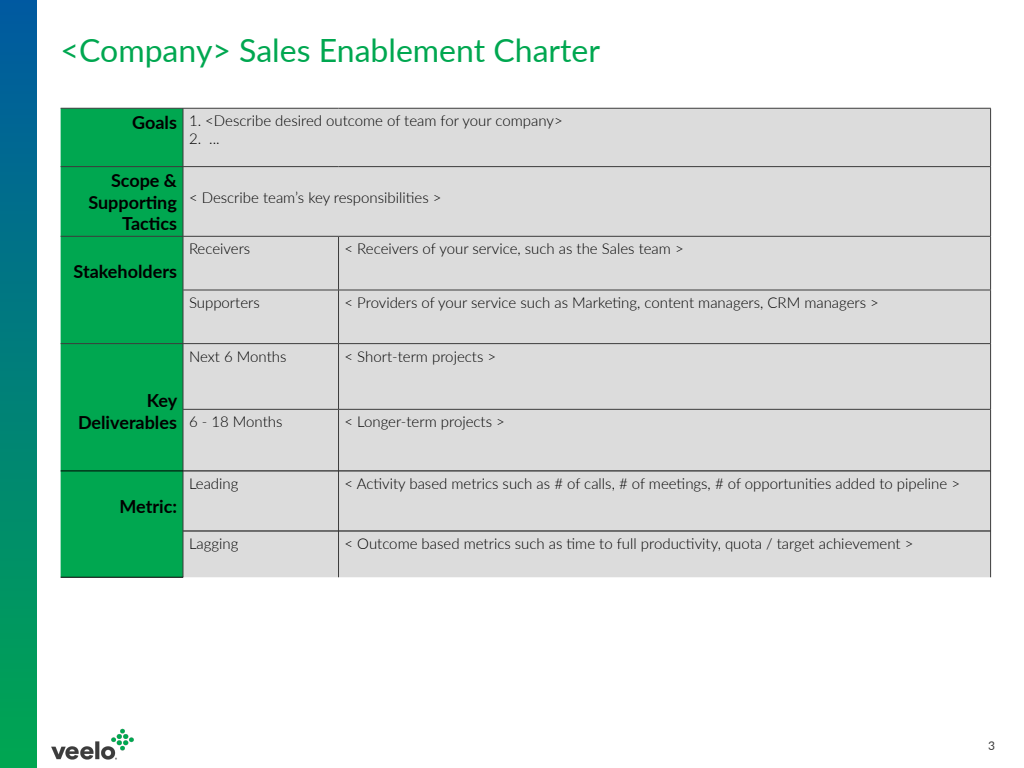
<style>
.page{position:relative;width:1024px;height:768px;background:#fff}
.page>*{position:absolute;margin:0;border:0;box-sizing:border-box;transform-origin:0 0}
.t1{font:32px "Lato";color:#00a750}
.t2{font:700 18px "Lato";color:#000}
.t3{font:300 15px "Lato";color:#000}
.t4{font:12px "Lato";color:#3c3c3c}
</style>
<div class="page">
<div style="left:0;top:0;width:36px;height:768px;background:linear-gradient(to bottom,#0059a1,#00a651)"></div>
<img style="left:51px;top:728px;width:83px;height:32px">
<div style="left:61px;top:109px;width:122px;height:468px;background:#00a750"></div>
<div style="left:184px;top:109px;width:806px;height:468px;background:#dcdcdc"></div>
<hr style="left:61px;top:108px;width:122px;height:1px;background:#3c3c3c">
<hr style="left:183px;top:108px;width:156px;height:1px;background:#3c3c3c">
<hr style="left:183px;top:108px;width:1px;height:58px;background:#3c3c3c">
<hr style="left:339px;top:108px;width:652px;height:1px;background:#3c3c3c">
<hr style="left:990px;top:108px;width:1px;height:58px;background:#3c3c3c">
<hr style="left:61px;top:166px;width:122px;height:1px;background:#3c3c3c">
<hr style="left:183px;top:166px;width:156px;height:1px;background:#3c3c3c">
<hr style="left:183px;top:167px;width:1px;height:69px;background:#3c3c3c">
<hr style="left:339px;top:166px;width:652px;height:1px;background:#3c3c3c">
<hr style="left:990px;top:167px;width:1px;height:69px;background:#3c3c3c">
<hr style="left:61px;top:236px;width:122px;height:1px;background:#3c3c3c">
<hr style="left:183px;top:236px;width:156px;height:1px;background:#3c3c3c">
<hr style="left:183px;top:237px;width:1px;height:53px;background:#3c3c3c">
<hr style="left:339px;top:236px;width:652px;height:1px;background:#3c3c3c">
<hr style="left:338px;top:237px;width:1px;height:53px;background:#3c3c3c">
<hr style="left:990px;top:237px;width:1px;height:53px;background:#3c3c3c">
<hr style="left:183px;top:290px;width:156px;height:1px;background:#3c3c3c">
<hr style="left:183px;top:290px;width:1px;height:53px;background:#3c3c3c">
<hr style="left:339px;top:290px;width:652px;height:1px;background:#3c3c3c">
<hr style="left:338px;top:290px;width:1px;height:53px;background:#3c3c3c">
<hr style="left:990px;top:290px;width:1px;height:53px;background:#3c3c3c">
<hr style="left:61px;top:343px;width:122px;height:1px;background:#3c3c3c">
<hr style="left:183px;top:343px;width:156px;height:1px;background:#3c3c3c">
<hr style="left:183px;top:344px;width:1px;height:65px;background:#3c3c3c">
<hr style="left:339px;top:343px;width:652px;height:1px;background:#3c3c3c">
<hr style="left:338px;top:344px;width:1px;height:65px;background:#3c3c3c">
<hr style="left:990px;top:344px;width:1px;height:65px;background:#3c3c3c">
<hr style="left:183px;top:409px;width:156px;height:1px;background:#3c3c3c">
<hr style="left:183px;top:410px;width:1px;height:61px;background:#3c3c3c">
<hr style="left:339px;top:409px;width:652px;height:1px;background:#3c3c3c">
<hr style="left:338px;top:410px;width:1px;height:61px;background:#3c3c3c">
<hr style="left:990px;top:410px;width:1px;height:61px;background:#3c3c3c">
<hr style="left:183px;top:471px;width:1px;height:60px;background:#3c3c3c">
<hr style="left:338px;top:471px;width:1px;height:60px;background:#3c3c3c">
<hr style="left:990px;top:471px;width:1px;height:60px;background:#3c3c3c">
<hr style="left:183px;top:531px;width:1px;height:46px;background:#3c3c3c">
<hr style="left:338px;top:531px;width:1px;height:46px;background:#3c3c3c">
<hr style="left:990px;top:531px;width:1px;height:46px;background:#3c3c3c">
<hr style="left:61px;top:471px;width:122px;height:1px;background:#000">
<hr style="left:183px;top:471px;width:156px;height:1px;background:#000">
<hr style="left:339px;top:471px;width:651px;height:1px;background:#000">
<hr style="left:183px;top:531px;width:156px;height:1px;background:#000">
<hr style="left:339px;top:531px;width:651px;height:1px;background:#000">
<hr style="left:61px;top:577px;width:122px;height:1px;background:#000">
<p class="t1" style="left:61px;top:27px;width:541px">&lt;Company&gt; Sales Enablement Charter</p>
<p class="t2" style="left:132px;top:109px;width:46px">Goals</p>
<p class="t3" style="left:189px;top:110px;width:375px">1. &lt;Describe desired outcome of team for your company&gt;</p>
<p class="t3" style="left:189px;top:128px;width:32px">2. ...</p>
<p class="t2" style="left:111px;top:167px;width:67px">Scope &amp;</p>
<p class="t2" style="left:88px;top:189px;width:90px">Supporting</p>
<p class="t2" style="left:122px;top:211px;width:56px">Tactics</p>
<p class="t3" style="left:189px;top:187px;width:254px">&lt; Describe team’s key responsibilities &gt;</p>
<p class="t2" style="left:74px;top:259px;width:105px">Stakeholders</p>
<p class="t3" style="left:189px;top:239px;width:63px">Receivers</p>
<p class="t3" style="left:345px;top:239px;width:341px">&lt; Receivers of your service, such as the Sales team &gt;</p>
<p class="t3" style="left:189px;top:292px;width:72px">Supporters</p>
<p class="t3" style="left:345px;top:292px;width:536px">&lt; Providers of your service such as Marketing, content managers, CRM managers &gt;</p>
<p class="t2" style="left:147px;top:388px;width:32px">Key</p>
<p class="t2" style="left:78px;top:409px;width:100px">Deliverables</p>
<p class="t3" style="left:189px;top:346px;width:99px">Next 6 Months</p>
<p class="t3" style="left:345px;top:346px;width:153px">&lt; Short-term projects &gt;</p>
<p class="t3" style="left:189px;top:412px;width:95px">6 - 18 Months</p>
<p class="t3" style="left:345px;top:412px;width:162px">&lt; Longer-term projects &gt;</p>
<p class="t2" style="left:119px;top:493px;width:59px">Metric:</p>
<p class="t3" style="left:189px;top:473px;width:51px">Leading</p>
<p class="t3" style="left:345px;top:473px;width:617px">&lt; Activity based metrics such as # of calls, # of meetings, # of opportunities added to pipeline &gt;</p>
<p class="t3" style="left:189px;top:533px;width:51px">Lagging</p>
<p class="t3" style="left:345px;top:533px;width:570px">&lt; Outcome based metrics such as time to full productivity, quota / target achievement &gt;</p>
<p class="t4" style="left:988px;top:738px;width:8px">3</p>
</div>
